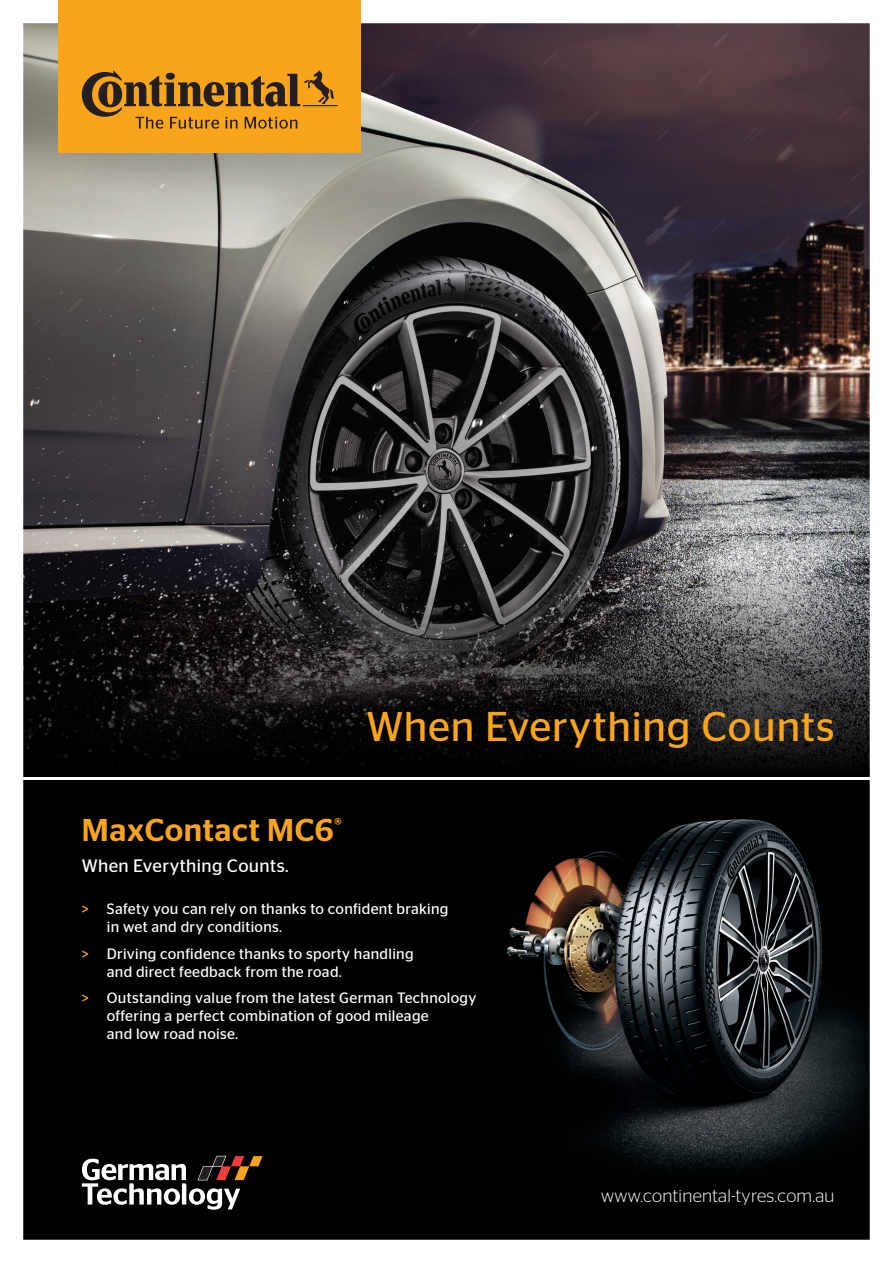
<style>
.page{position:relative;width:893px;height:1263px;background:#fff}
.page>*{position:absolute;margin:0;border:0;box-sizing:border-box;transform-origin:0 0}
.t1{font:41.55px "Continental Stag Sans";letter-spacing:.02em;color:#f9a51b}
.t2{font:500 31.5px "Continental Stag Sans";letter-spacing:.02em;color:#f9a51b}
.t3{font:300 18px "Continental Stag Sans";letter-spacing:.02em;color:#fff}
.t4{font:18px "Continental Stag Sans";letter-spacing:.02em;color:#fff}
.t5{font:15px/18px "Continental Stag Sans";letter-spacing:.02em;color:#fff}
.s1{color:#f9a51b}
</style>
<div class="page">
<img style="left:24px;top:781px;width:845px;height:458px">
<img style="left:24px;top:24px;width:845px;height:540px">
<svg style="left:82px;top:1156px;width:181px;height:54px"></svg>
<svg style="left:24px;top:564px;width:845px;height:212px;background:#2b2a2b"></svg>
<div style="left:348px;top:691px;width:505px;height:77px;background:#231f20;opacity:.25"></div>
<div style="left:58px;top:0;width:303px;height:152px;background:#f9a51b"></div>
<svg style="left:82px;top:70px;width:256px;height:59px"></svg>
<h1 class="t1" style="left:366px;top:703px;width:470px">When Everything Counts</h1>
<h2 class="t2" style="left:82px;top:812px;width:261px">MaxContact MC6<sup>®</sup></h2>
<p class="t4" style="left:82px;top:855px;width:208px">When Everything Counts.</p>
<p class="t5" style="left:107px;top:900px;width:343px;text-indent:-25px"><span class="s1">&gt;</span> Safety you can rely on thanks to confident braking in wet and dry conditions.</p>
<p class="t5" style="left:107px;top:944px;width:308px;text-indent:-25px"><span class="s1">&gt;</span> Driving confidence thanks to sporty handling and direct feedback from the road.</p>
<p class="t5" style="left:107px;top:989px;width:371px;text-indent:-25px"><span class="s1">&gt;</span> Outstanding value from the latest German Technology offering a perfect combination of good mileage<br>and low road noise.</p>
<p class="t3" style="left:601px;top:1186px;width:235px">www.continental-tyres.com.au</p>
</div>
